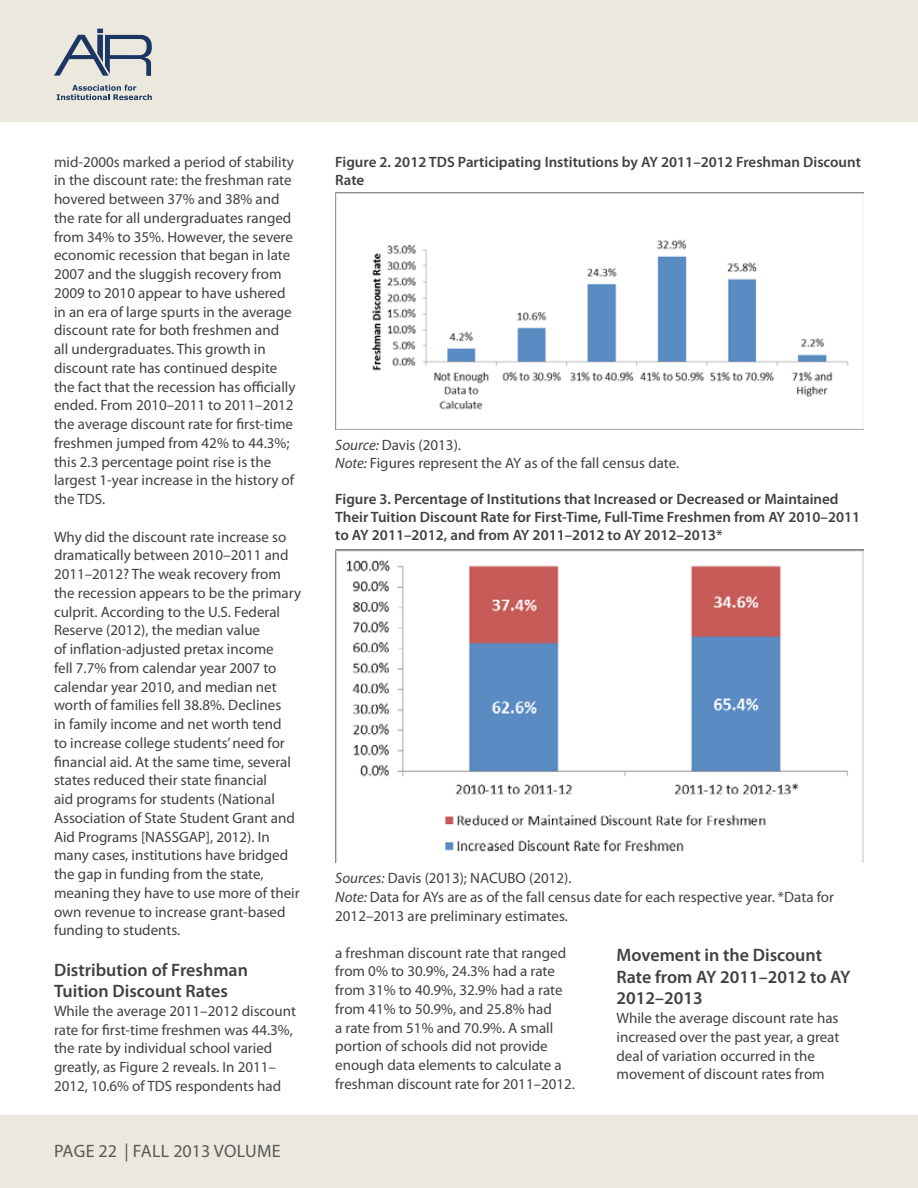
<style>
.page{position:relative;width:918px;height:1188px;background:#fff}
.page>*{position:absolute;margin:0;border:0;box-sizing:border-box;transform-origin:0 0}
.t1{font:600 18px/21.6px "Myriad Pro";color:#414142}
.t2{font:18px "Myriad Pro";color:#58595b}
.t3{font:15px/18.8px "Myriad Pro";color:#414142}
.t4{font:600 15px/18px "Myriad Pro";color:#414142}
.s1{font-style:italic}
</style>
<div class="page">
<div style="left:0;top:0;width:918px;height:122px;background:#ebe9dd"></div>
<div style="left:0;top:1115px;width:918px;height:73px;background:#ebe9dd"></div>
<svg style="left:54px;top:29px;width:98px;height:47px"></svg>
<svg style="left:57px;top:85px;width:95px;height:15px"></svg>
<img style="left:335px;top:192px;width:529px;height:238px">
<img style="left:335px;top:550px;width:529px;height:312px">
<p class="t3" style="left:54px;top:152px;width:243px">mid-2000s marked a period of stability in the discount rate: the freshman rate hovered between 37% and 38% and the rate for all undergraduates ranged from 34% to 35%. However, the severe economic recession that began in late 2007 and the sluggish recovery from 2009 to 2010 appear to have ushered in an era of large spurts in the average discount rate for both freshmen and all undergraduates. This growth in discount rate has continued despite the fact that the recession has officially ended. From 2010–2011 to 2011–2012 the average discount rate for first-time freshmen jumped from 42% to 44.3%; this 2.3 percentage point rise is the largest 1-year increase in the history of the TDS.</p>
<p class="t3" style="left:54px;top:527px;width:249px">Why did the discount rate increase so dramatically between 2010–2011 and 2011–2012? The weak recovery from the recession appears to be the primary culprit. According to the U.S. Federal Reserve (2012), the median value<br>of inflation-adjusted pretax income<br>fell 7.7% from calendar year 2007 to calendar year 2010, and median net worth of families fell 38.8%. Declines<br>in family income and net worth tend<br>to increase college students’ need for financial aid. At the same time, several states reduced their state financial<br>aid programs for students (National Association of State Student Grant and Aid Programs [NASSGAP], 2012). In many cases, institutions have bridged the gap in funding from the state, meaning they have to use more of their own revenue to increase grant-based funding to students.</p>
<p class="t1" style="left:54px;top:958px;width:196px">Distribution of Freshman<br>Tuition Discount Rates</p>
<p class="t3" style="left:54px;top:1001px;width:244px">While the average 2011–2012 discount rate for first-time freshmen was 44.3%, the rate by individual school varied greatly, as Figure 2 reveals. In 2011– 2012, 10.6% of TDS respondents had</p>
<p class="t2" style="left:54px;top:1139px;width:20px">Page</p>
<p class="t2" style="left:99px;top:1139px;width:138px">22 | FALL 2013 volume</p>
<p class="t4" style="left:335px;top:152px;width:527px">Figure 2. 2012 TDS Participating Institutions by AY 2011–2012 Freshman Discount<br>Rate</p>
<p class="t3" style="left:335px;top:435px;width:346px"><span class="s1">Source:</span> Davis (2013).<br><span class="s1">Note:</span> Figures represent the AY as of the fall census date.</p>
<p class="t4" style="left:335px;top:490px;width:526px">Figure 3. Percentage of Institutions that Increased or Decreased or Maintained<br>Their Tuition Discount Rate for First-Time, Full-Time Freshmen from AY 2010–2011 to AY 2011–2012, and from AY 2011–2012 to AY 2012–2013*</p>
<p class="t3" style="left:335px;top:869px;width:500px"><span class="s1">Sources:</span> Davis (2013); NACUBO (2012).<br><span class="s1">Note:</span> Data for AYs are as of the fall census date for each respective year. *Data for<br>2012–2013 are preliminary estimates.</p>
<p class="t3" style="left:335px;top:943px;width:241px">a freshman discount rate that ranged from 0% to 30.9%, 24.3% had a rate from 31% to 40.9%, 32.9% had a rate from 41% to 50.9%, and 25.8% had<br>a rate from 51% and 70.9%. A small portion of schools did not provide enough data elements to calculate a freshman discount rate for 2011–2012.</p>
<p class="t1" style="left:616px;top:944px;width:235px">Movement in the Discount<br>Rate from AY 2011–2012 to AY<br>2012–2013</p>
<p class="t3" style="left:616px;top:1009px;width:224px">While the average discount rate has increased over the past year, a great deal of variation occurred in the movement of discount rates from</p>
</div>
